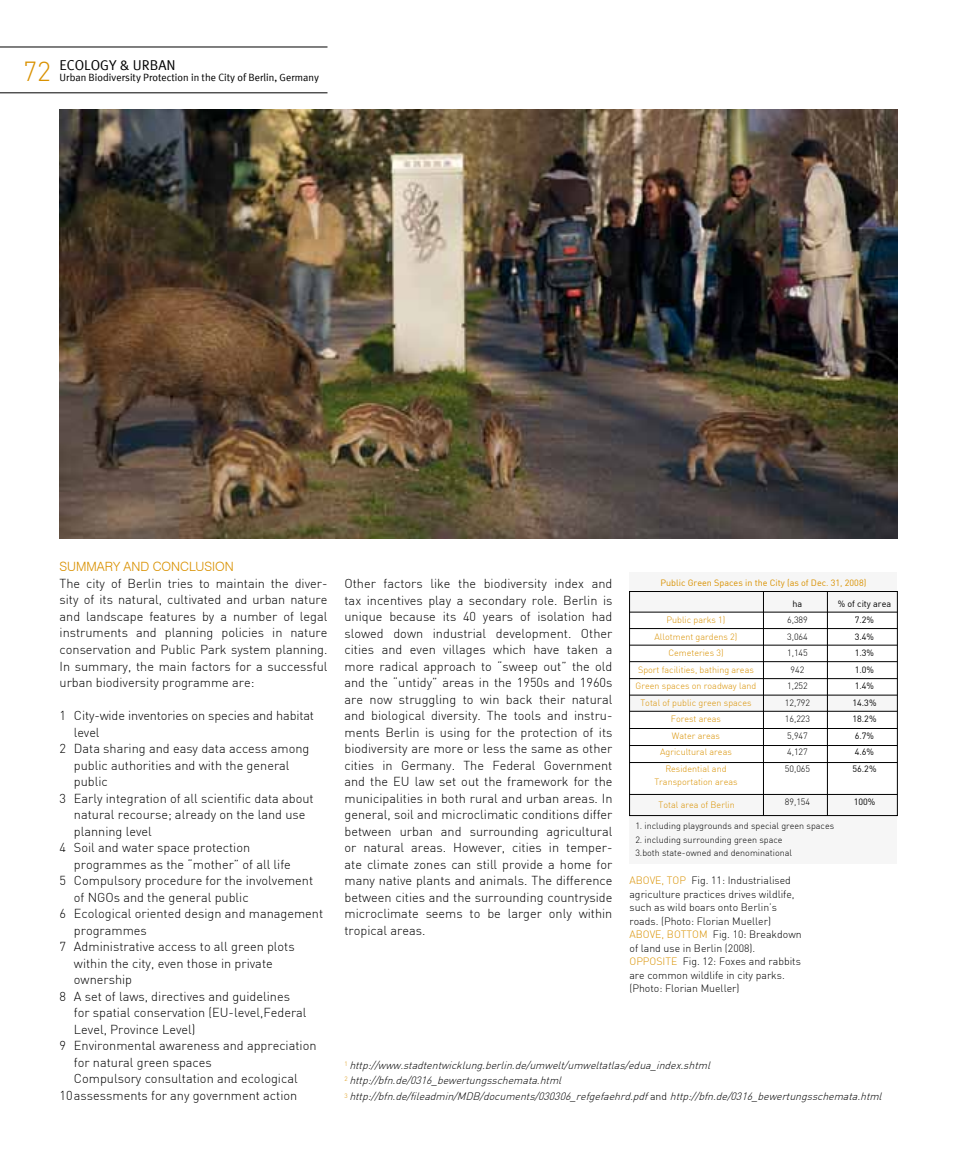
<style>
.page{position:relative;width:957px;height:1170px;background:#fff}
.page>*{position:absolute;margin:0;border:0;box-sizing:border-box;transform-origin:0 0}
.t1{font:300 27px "DIN";color:#d99100}
.t2{font:14.25px "Meta Plus Normal";color:#000}
.t3{font:300 12.75px/16.5px "DIN";color:#000;text-align:justify}
.t4{font:300 12.75px "Swiss 721 BT";color:#d99100}
.t5{font:300 10.5px/13.5px "DIN";color:#000}
.t6{font:italic 300 10.5px/15px "DIN";color:#000}
.t7{font:10.5px "Meta Plus Normal";color:#000}
.t8{font:300 10.5px "DIN";color:#d99100}
.t9{font:300 9px/16.5px "DIN";color:#d99100;text-align:center}
.t10{font:300 9px/16.5px "DIN";color:#000}
.t11{font:9px/16.5px "DIN";color:#000;text-align:center}
.t12{font:9px "DIN";color:#d99100}
.s1{font-style:normal}
</style>
<div class="page">
<img style="left:60px;top:109px;width:837px;height:429px">
<hr style="left:0;top:47px;width:327px;height:1px;background:#000">
<div style="left:629px;top:591px;width:268px;height:21px;background:#f6f6f6"></div>
<div style="left:629px;top:815px;width:268px;height:48px;background:#f6f6f6"></div>
<div style="left:629px;top:572px;width:268px;height:19px;background:#f6f6f6"></div>
<div style="left:629px;top:695px;width:268px;height:16px;background:#f6f6f6"></div>
<div style="left:629px;top:794px;width:268px;height:21px;background:#f6f6f6"></div>
<div style="left:629px;top:591px;width:268px;height:224px;border:1px solid #000"></div>
<hr style="left:763px;top:591px;width:1px;height:224px;background:#000">
<hr style="left:827px;top:591px;width:1px;height:224px;background:#000">
<hr style="left:629px;top:612px;width:268px;height:1px;background:#000">
<hr style="left:629px;top:628px;width:268px;height:1px;background:#000">
<hr style="left:629px;top:645px;width:268px;height:1px;background:#000">
<hr style="left:629px;top:661px;width:268px;height:1px;background:#000">
<hr style="left:629px;top:678px;width:268px;height:1px;background:#000">
<hr style="left:629px;top:694px;width:268px;height:1px;background:#000">
<hr style="left:629px;top:711px;width:268px;height:1px;background:#000">
<hr style="left:629px;top:728px;width:268px;height:1px;background:#000">
<hr style="left:629px;top:745px;width:268px;height:1px;background:#000">
<hr style="left:629px;top:762px;width:268px;height:1px;background:#000">
<hr style="left:629px;top:794px;width:268px;height:1px;background:#000">
<hr style="left:0;top:93px;width:327px;height:1px;background:#000">
<h1 class="t1" style="left:23px;top:54px;width:29px">72</h1>
<p class="t2" style="left:60px;top:57px;width:108px">ecology &amp; ur ban</p>
<p class="t7" style="left:60px;top:71px;width:261px">Urban Biodiversity Protection in the City of Berlin, Germany</p>
<p class="t4" style="left:60px;top:559px;width:18px">SUMMAR</p>
<p class="t4" style="left:113px;top:559px;width:20px">Y AND</p>
<p class="t4" style="left:153px;top:559px;width:9px">CONCLUSION</p>
<p class="t3" style="left:60px;top:575px;width:269px">The city of Berlin tries to maintain the diver&shy;sity of its natural, cultivated and urban nature and landscape features by a number of legal instruments and planning policies in nature conservation and Public Park system planning.<br>In summary, the main factors for a successful urban biodiversity programme are:</p>
<p class="t3" style="left:60px;top:707px;width:8px">1</p>
<p class="t3" style="left:60px;top:740px;width:8px">2</p>
<p class="t3" style="left:60px;top:789px;width:8px">3</p>
<p class="t3" style="left:60px;top:839px;width:8px">4</p>
<p class="t3" style="left:60px;top:872px;width:8px">5</p>
<p class="t3" style="left:60px;top:905px;width:8px">6</p>
<p class="t3" style="left:60px;top:938px;width:8px">7</p>
<p class="t3" style="left:60px;top:987px;width:8px">8</p>
<p class="t3" style="left:60px;top:1037px;width:8px">9</p>
<p class="t3" style="left:74px;top:707px;width:251px;text-align:left">City-wide inventories on species and habitat level<br>Data sharing and easy data access among public authorities and with the general public<br>Early integration of all scientific data about natural recourse; already on the land use planning level<br>Soil and water space protection programmes as the “mother” of all life<br>Compulsory procedure for the involvement of NGOs and the general public<br>Ecological oriented design and management programmes<br>Administrative access to all green plots within the city, even those in private ownership<br>A set of laws, directives and guidelines<br>for spatial conservation (EU-level,Federal<br>Level, Province Level)<br>Environmental awareness and appreciation for natural green spaces<br>Compulsory consultation and ecological</p>
<p class="t3" style="left:60px;top:1086px;width:239px">10assessments for any government action</p>
<p class="t3" style="left:344px;top:575px;width:269px">Other factors like the biodiversity index and tax incentives play a secondary role. Berlin is unique because its 40 years of isolation had slowed down industrial development. Other cities and even villages which have taken a more radical approach to “sweep out” the old and the “untidy” areas in the 1950s and 1960s are now struggling to win back their natural and biological diversity. The tools and instru&shy;ments Berlin is using for the protection of its biodiversity are more or less the same as other cities in Germany. The Federal Government and the EU law set out the framework for the municipalities in both rural and urban areas. In general, soil and microclimatic conditions differ between urban and surrounding agricultural or natural areas. However, cities in temper&shy;ate climate zones can still provide a home for many native plants and animals. The difference between cities and the surrounding countryside microclimate seems to be larger only within tropical areas.</p>
<p class="t12" style="left:660px;top:577px;width:207px">Public Green Spaces in the City (as of Dec. 31, 2008)</p>
<p class="t11" style="left:837px;top:595px;width:55px">% of city area<br>7.2%<br>3.4%<br>1.3%<br>1.0%<br>1.4%<br>14.3%<br>18.2%<br>6.7%<br>4.6%<br>56.2%</p>
<p class="t11" style="left:853px;top:793px;width:23px">100%</p>
<p class="t11" style="left:792px;top:595px;width:11px">ha</p>
<p class="t10" style="left:785px;top:611px;width:27px;text-align:center">6,389<br>3,064<br>1,145<br>942<br>1,252<br>12,792<br>16,223<br>5,947<br>4,127<br>50,065</p>
<p class="t10" style="left:785px;top:793px;width:27px">89,154</p>
<p class="t9" style="left:635px;top:611px;width:122px">Public parks 1)<br>Allotment gardens 2)<br>Cemeteries 3)<br>Sport facilities, bathing areas<br>Green spaces on roadway land<br>Total of public green spaces<br>Forest areas<br>Water areas<br>Agricultural areas<br>Residential and</p>
<p class="t9" style="left:654px;top:773px;width:85px">Transportation areas</p>
<p class="t10" style="left:635px;top:817px;width:200px">1. including playgrounds and special green spaces</p>
<p class="t10" style="left:635px;top:832px;width:158px;line-height:13.5px">2. including surrounding green space<br>3.both state-owned and denominational</p>
<p class="t9" style="left:658px;top:796px;width:78px">Total area of Berlin</p>
<p class="t8" style="left:629px;top:874px;width:14px">Above</p>
<p class="t8" style="left:661px;top:874px;width:13px">, top</p>
<p class="t5" style="left:629px;top:873px;width:167px;text-indent:62px">Fig. 11: Industrialised agriculture practices drives wildlife, such as wild boars onto Berlin’s roads. (Photo: Florian Mueller)</p>
<p class="t8" style="left:629px;top:928px;width:14px">Above</p>
<p class="t8" style="left:661px;top:928px;width:20px">, Bottom</p>
<p class="t5" style="left:629px;top:927px;width:174px;text-indent:83px">Fig. 10: Breakdown of land use in Berlin (2008).</p>
<p class="t8" style="left:629px;top:955px;width:7px">opposite</p>
<p class="t5" style="left:629px;top:954px;width:173px;text-indent:53px">Fig. 12: Foxes and rabbits are common wildlife in city parks. (Photo: Florian Mueller)</p>
<p class="t6" style="left:344px;top:1057px;width:370px"><sup>1</sup> http://www.stadtentwicklung.berlin.de/umwelt/umweltatlas/edua_index.shtml<br><sup>2</sup> http://bfn.de/0316_bewertungsschemata.html</p>
<p class="t6" style="left:344px;top:1088px;width:542px"><sup>3</sup> http://bfn.de/fileadmin/MDB/documents/030306_refgefaehrd.pdf<span class="s1">a n d</span> http://bfn.de/0316_bewertungsschemata.html</p>
</div>
